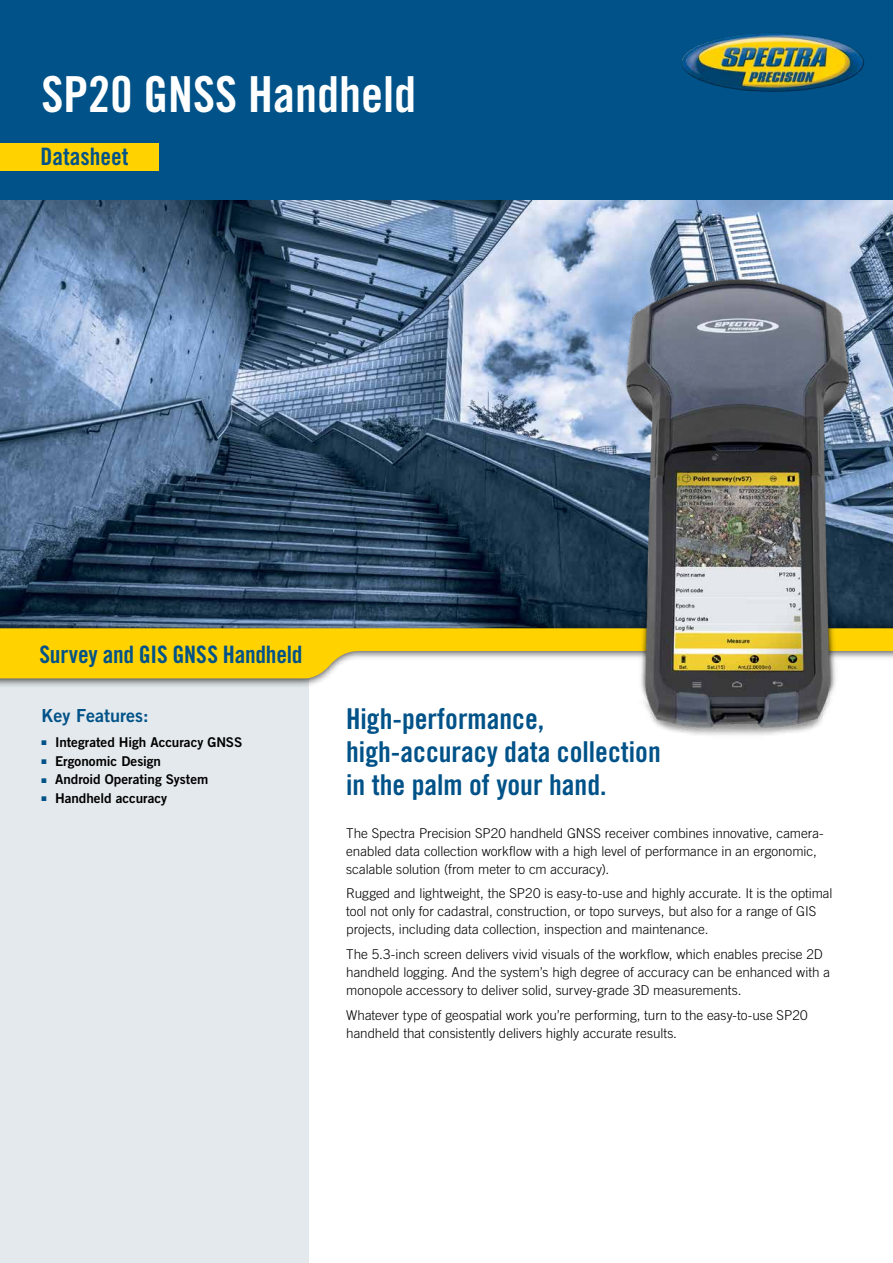
<style>
.page{position:relative;width:893px;height:1263px;background:#fff}
.page>*{position:absolute;margin:0;border:0;box-sizing:border-box;transform-origin:0 0}
.t1{font:49.65px "Trade Gothic LT Std Bd Cn 20";color:#fff}
.t2{font:28.8px/33px "Trade Gothic LT Std Bd Cn 20";color:#005288}
.t3{font:24px "Trade Gothic LT Std Bd Cn 20";letter-spacing:-.005em;color:#005288}
.t4{font:18px "Trade Gothic LT Std Bd 2";color:#005288}
.t5{font:300 13.5px/18px "Trade Gothic LT Std";color:#000}
.t6{font:13.5px "Trade Gothic LT Std Bd 2";letter-spacing:-.005em;color:#000}
.s1{color:#005288}
</style>
<div class="page">
<img style="left:0;top:199px;width:893px;height:423px">
<div style="left:0;top:0;width:893px;height:199px;background:#005288"></div>
<div style="left:0;top:642px;width:309px;height:621px;background:#e3e9ec"></div>
<div style="left:0;top:622px;width:893px;height:66px;background:#000;opacity:.75"></div>
<svg style="left:0;top:628px;width:576px;height:52px;fill:#ffd200"></svg>
<div style="left:0;top:143px;width:158px;height:27px;background:#ffd200"></div>
<img style="left:576px;top:237px;width:317px;height:498px">
<img style="left:681px;top:33px;width:183px;height:59px">
<h1 class="t1" style="left:41px;top:65px;width:376px">SP20 GNSS Handheld</h1>
<h3 class="t3" style="left:40px;top:142px;width:89px">Datasheet</h3>
<h3 class="t3" style="left:39px;top:639px;width:265px">Survey and GIS GNSS Handheld</h3>
<h3 class="t4" style="left:42px;top:704px;width:108px">Key Features:</h3>
<p class="t6" style="left:42px;top:734px;width:202px"><span class="s1">■</span> Integrated High Accuracy GNSS</p>
<p class="t6" style="left:42px;top:752px;width:121px"><span class="s1">■</span> Ergonomic Design</p>
<p class="t6" style="left:42px;top:771px;width:168px"><span class="s1">■</span> Android Operating System</p>
<p class="t6" style="left:42px;top:790px;width:127px"><span class="s1">■</span> Handheld accuracy</p>
<h2 class="t2" style="left:346px;top:702px;width:316px">High-performance, high-accuracy data collection in the palm of your hand.</h2>
<p class="t5" style="left:346px;top:824px;width:479px">The Spectra Precision SP20 handheld GNSS receiver combines innovative, camera&shy;enabled data collection workflow with a high level of performance in an ergonomic, scalable solution (from meter to cm accuracy).</p>
<p class="t5" style="left:346px;top:884px;width:488px">Rugged and lightweight, the SP20 is easy-to-use and highly accurate. It is the optimal tool not only for cadastral, construction, or topo surveys, but also for a range of GIS projects, including data collection, inspection and maintenance.</p>
<p class="t5" style="left:346px;top:945px;width:485px">The 5.3-inch screen delivers vivid visuals of the workflow, which enables precise 2D handheld logging. And the system’s high degree of accuracy can be enhanced with a monopole accessory to deliver solid, survey-grade 3D measurements.</p>
<p class="t5" style="left:346px;top:1006px;width:463px">Whatever type of geospatial work you’re performing, turn to the easy-to-use SP20 handheld that consistently delivers highly accurate results.</p>
</div>
